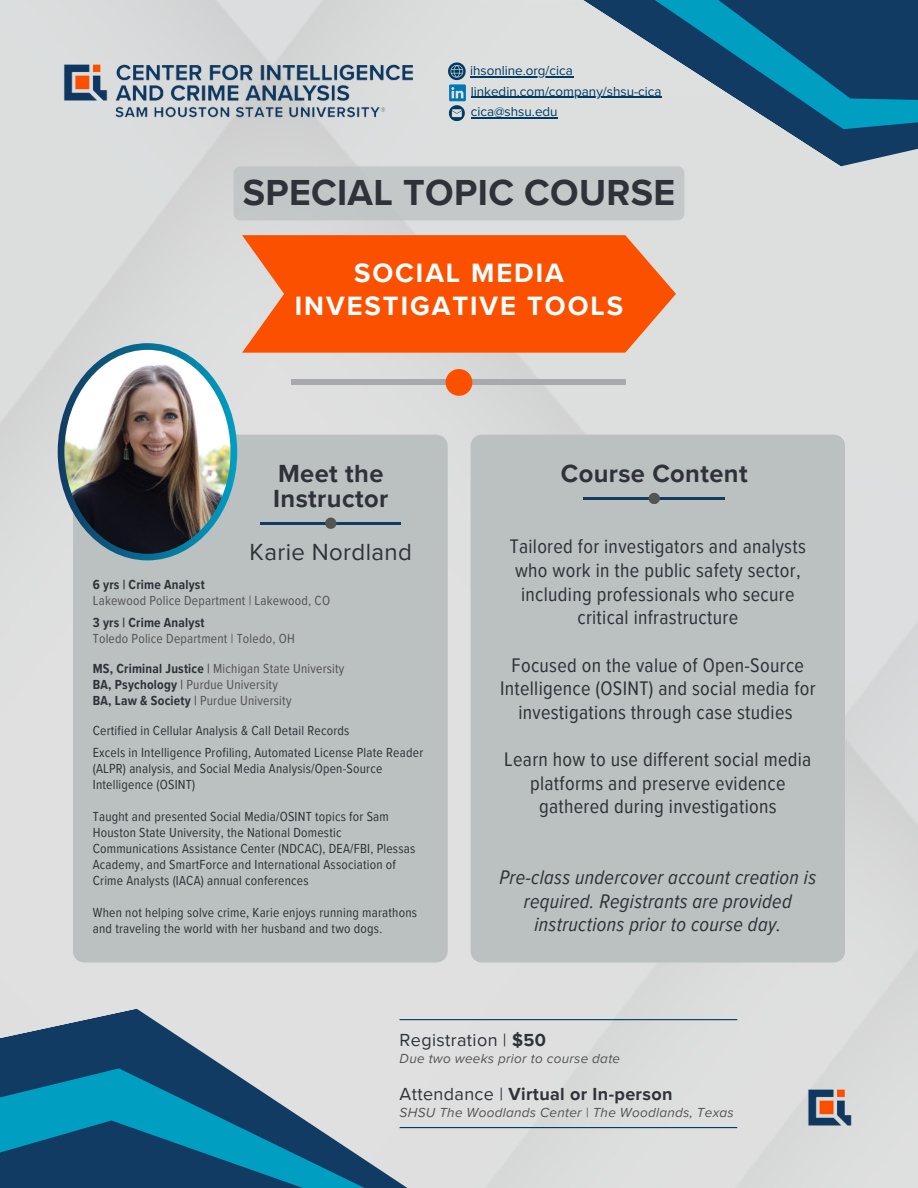
<style>
.page{position:relative;width:918px;height:1188px;background:#fff}
.page>*{position:absolute;margin:0;border:0;box-sizing:border-box;transform-origin:0 0}
.t1{font:700 37.2px "Proxima Nova";letter-spacing:.01em;color:#2f3339}
.t2{font:700 27.3px/32.7px "Proxima Nova";letter-spacing:.07em;color:#fff;text-align:center}
.t3{font:700 25.5px/24.8px "Proxima Nova";letter-spacing:.015em;color:#2f3339}
.t4{font:24px "Proxima Nova";letter-spacing:.015em;color:#2f3339}
.t5{font:20.25px/23.7px "Proxima Nova Cond";letter-spacing:.015em;color:#2f3339;text-align:center}
.t6{font:italic 20.25px/23.7px "Proxima Nova Cond";letter-spacing:.015em;color:#2f3339;text-align:center}
.t7{font:700 18px "Proxima Nova";letter-spacing:.02em;color:#2f3339}
.t8{font:18px "Proxima Nova";letter-spacing:.02em;color:#2f3339}
.t9{font:13.5px/16px "Proxima Nova Cond";letter-spacing:.015em;color:#2f3339}
.t10{font:13.5px "Proxima Nova Cond";letter-spacing:.015em;color:#545454}
.t11{font:italic 13.5px "Proxima Nova";letter-spacing:.02em;color:#545454}
.t12{font:700 13.5px "Proxima Nova Cond";letter-spacing:.015em;color:#2f3339}
.t13{font:13.35px "Proxima Nova";color:#003a63}
.s1{font-weight:700;color:#2f3339}
.s2{color:#2f3339}
.s3{font-weight:700}
.s4{font-weight:400}
</style>
<div class="page">
<img style="left:0;top:0;width:918px;height:1188px">
<div style="left:548px;top:0;width:18px;height:117px;background:#dedfdf"></div>
<div style="left:0;top:940px;width:526px;height:53px;background:#dfe0df"></div>
<svg style="left:0;top:993px;width:526px;height:49px;background:#c3cace"></svg>
<svg style="left:0;top:1042px;width:526px;height:146px;background:#6795aa"></svg>
<img style="left:51px;top:51px;width:373px;height:81px">
<div style="left:292px;top:380px;width:334px;height:5px;background:#a7a9ac"></div>
<svg style="left:446px;top:369px;width:26px;height:26px"></svg>
<svg style="left:242px;top:235px;width:434px;height:117px;background:#f17b44"></svg>
<div style="left:292px;top:251px;width:367px;height:101px;background:#fb5000"></div>
<div style="left:234px;top:166px;width:332px;height:54px;background:#c4c8c8"></div>
<hr style="left:400px;top:1019px;width:337px;height:1px;background:#003a63">
<hr style="left:400px;top:1127px;width:337px;height:1px;background:#003a63">
<img style="left:795px;top:1076px;width:63px;height:52px">
<div style="left:73px;top:435px;width:375px;height:527px;background:#bbc0c0"></div>
<div style="left:471px;top:435px;width:374px;height:527px;background:#bbc0c0"></div>
<img style="left:58px;top:343px;width:179px;height:217px">
<hr style="left:470px;top:77px;width:103px;height:1px;background:#003a63">
<hr style="left:471px;top:97px;width:191px;height:1px;background:#003a63">
<svg style="left:448px;top:62px;width:18px;height:59px"></svg>
<hr style="left:471px;top:118px;width:87px;height:1px;background:#003a63">
<hr style="left:260px;top:522px;width:141px;height:2px;background:#113b62">
<svg style="left:325px;top:518px;width:11px;height:11px"></svg>
<hr style="left:584px;top:497px;width:140px;height:3px;background:#113b62">
<svg style="left:649px;top:493px;width:11px;height:11px"></svg>
<svg style="left:566px;top:245px;width:352px;height:27px;background:#e3beac"></svg>
<svg style="left:566px;top:220px;width:352px;height:25px;background:#dfd4ce"></svg>
<svg style="left:566px;top:135px;width:352px;height:85px;background:#c6cccf"></svg>
<svg style="left:566px;top:0;width:352px;height:135px;background:#56869f"></svg>
<p class="t13" style="left:470px;top:63px;width:105px">ihsonline.org/cica</p>
<p class="t13" style="left:471px;top:83px;width:192px">linkedin.com/company/shsu-cica</p>
<p class="t13" style="left:471px;top:104px;width:88px">cica@shsu.edu</p>
<p class="t1" style="left:243px;top:170px;width:434px">SPECIAL TOPIC COURSE</p>
<p class="t2" style="left:295px;top:257px;width:330px">SOCIAL MEDIA<br>INVESTIGATIVE TOOLS</p>
<h5 class="t3" style="left:273px;top:462px;width:117px">Meet the<br>Instructor</h5>
<h5 class="t4" style="left:250px;top:538px;width:164px">Karie Nordland</h5>
<p class="t12" style="left:93px;top:577px;width:113px">6 yrs | Crime Analyst</p>
<h2 class="t10" style="left:93px;top:593px;width:239px">Lakewood Police Department | Lakewood, CO</h2>
<p class="t12" style="left:93px;top:615px;width:113px">3 yrs | Crime Analyst</p>
<p class="t10" style="left:93px;top:631px;width:203px">Toledo Police Department | Toledo, OH</p>
<p class="t10" style="left:93px;top:661px;width:253px"><span class="s1">MS, Criminal Justice</span> <span class="s2">|</span> Michigan State University</p>
<p class="t10" style="left:93px;top:677px;width:187px"><span class="s1">BA, Psychology</span> <span class="s2">|</span> Purdue University</p>
<p class="t10" style="left:93px;top:693px;width:200px"><span class="s1">BA, Law &amp; Society</span> <span class="s2">|</span> Purdue University</p>
<p class="t9" style="left:93px;top:723px;width:258px">Certified in Cellular Analysis &amp; Call Detail Records</p>
<p class="t9" style="left:93px;top:745px;width:332px">Excels in Intelligence Profiling, Automated License Plate Reader (ALPR) analysis, and Social Media Analysis/Open-Source<br>Intelligence (OSINT)</p>
<p class="t9" style="left:93px;top:809px;width:324px">Taught and presented Social Media/OSINT topics for Sam Houston State University, the National Domestic Communications Assistance Center (NDCAC), DEA/FBI, Plessas Academy, and SmartForce and International Association of Crime Analysts (IACA) annual conferences</p>
<p class="t9" style="left:93px;top:905px;width:326px">When not helping solve crime, Karie enjoys running marathons and traveling the world with her husband and two dogs.</p>
<h5 class="t3" style="left:561px;top:462px;width:188px">Course Content</h5>
<p class="t5" style="left:510px;top:535px;width:298px">Tailored for investigators and analysts who work in the public safety sector, including professionals who secure critical infrastructure</p>
<p class="t5" style="left:500px;top:653px;width:317px">Focused on the value of Open-Source<br>Intelligence (OSINT) and social media for investigations through case studies</p>
<p class="t5" style="left:504px;top:748px;width:309px">Learn how to use different social media platforms and preserve evidence gathered during investigations</p>
<h1 class="t6" style="left:499px;top:866px;width:318px">Pre-class undercover account creation is required. Registrants are provided instructions prior to course day.</h1>
<p class="t8" style="left:400px;top:1030px;width:148px">Registration | <span class="s3">$50</span></p>
<p class="t11" style="left:400px;top:1051px;width:222px">Due two weeks prior to course date</p>
<p class="t7" style="left:400px;top:1084px;width:274px"><span class="s4">Attendance |</span> Virtual or In-person</p>
<p class="t11" style="left:400px;top:1105px;width:336px">SHSU The Woodlands Center | The Woodlands, Texas</p>
</div>
